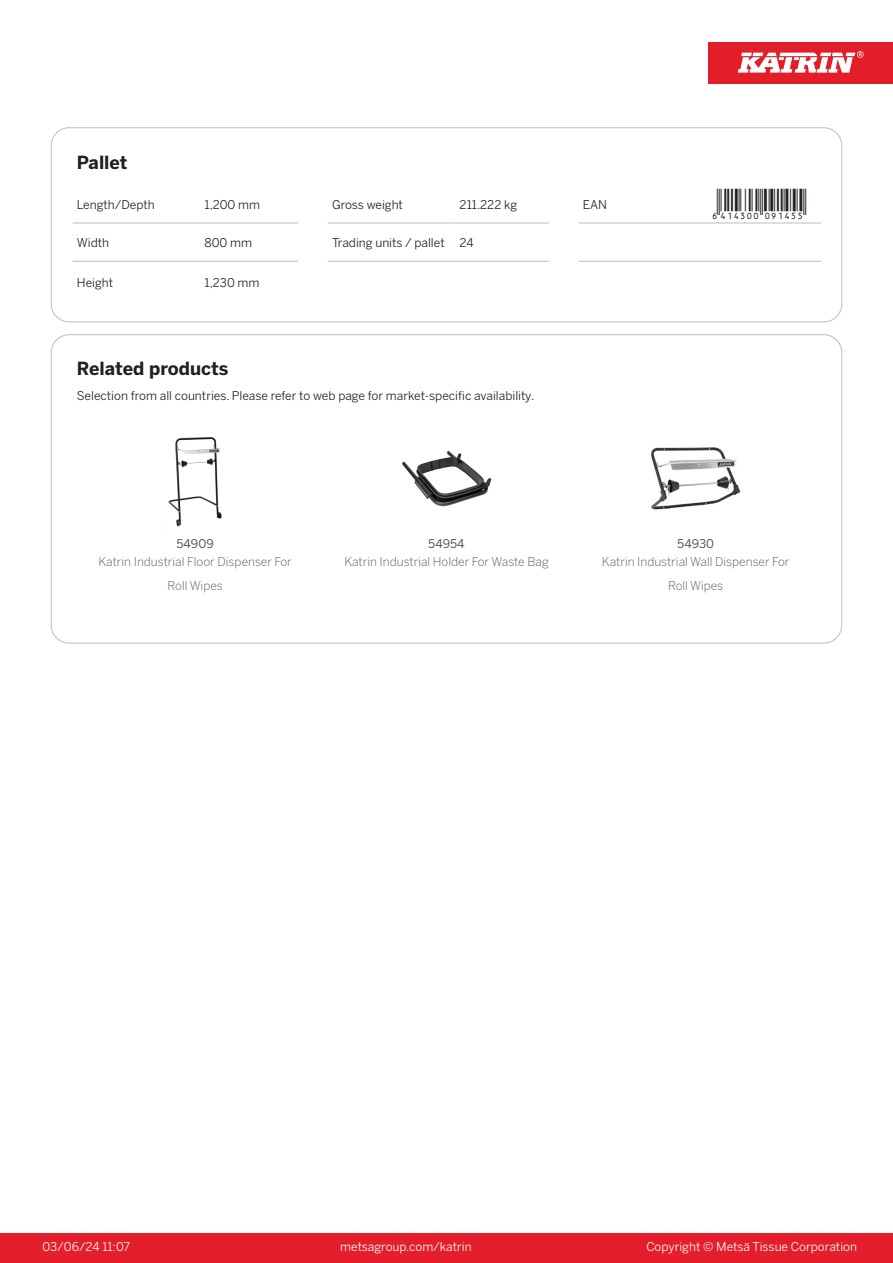
<style>
.page{position:relative;width:893px;height:1263px;background:#fff}
.page>*{position:absolute;margin:0;border:0;box-sizing:border-box;transform-origin:0 0}
.T_EAN{font:30px "Viisas EAN Matala";color:#231f20}
.T_TableHeader{font:700 18px "Benton Sans";color:#231f20}
.T_TableBody{font:12px "Benton Sans";color:#231f20}
.T_RelatedName{font:300 12px/24px "Benton Sans";color:#57585a;text-align:center}
.t1{font:12px "Benton Sans";color:#fff}
.T_RelatedCode{font:12px "Benton Sans";color:#57585a}
</style>
<div class="page">
<div style="left:0;top:1233px;width:893px;height:30px;background:#e41e2b"></div>
<div style="left:708px;top:43px;width:185px;height:41px;background:#e31e28"></div>
<svg style="left:738px;top:51px;width:126px;height:22px"></svg>
<hr style="left:73px;top:223px;width:127px;height:1px;background:#bcbdc0">
<hr style="left:200px;top:223px;width:98px;height:1px;background:#bcbdc0">
<hr style="left:328px;top:223px;width:127px;height:1px;background:#bcbdc0">
<hr style="left:455px;top:223px;width:94px;height:1px;background:#bcbdc0">
<hr style="left:579px;top:223px;width:127px;height:1px;background:#bcbdc0">
<hr style="left:706px;top:223px;width:115px;height:1px;background:#bcbdc0">
<hr style="left:73px;top:261px;width:127px;height:1px;background:#bcbdc0">
<hr style="left:200px;top:261px;width:98px;height:1px;background:#bcbdc0">
<hr style="left:328px;top:261px;width:127px;height:1px;background:#bcbdc0">
<hr style="left:455px;top:261px;width:94px;height:1px;background:#bcbdc0">
<hr style="left:579px;top:261px;width:127px;height:1px;background:#bcbdc0">
<hr style="left:706px;top:261px;width:115px;height:1px;background:#bcbdc0">
<div style="left:51px;top:128px;width:791px;height:194px;border:1px solid #bcbdc0;border-radius:18px"></div>
<img style="left:168px;top:437px;width:54px;height:90px">
<img style="left:402px;top:451px;width:90px;height:56px">
<img style="left:651px;top:447px;width:90px;height:63px">
<p class="T_TableHeader" style="left:77px;top:151px;width:52px">Pallet</p>
<p class="T_TableBody" style="left:77px;top:197px;width:79px">Length/Depth</p>
<p class="T_TableBody" style="left:204px;top:197px;width:57px">1,200 mm</p>
<p class="T_TableBody" style="left:332px;top:197px;width:72px">Gross weight</p>
<p class="T_TableBody" style="left:460px;top:197px;width:59px">211.222 kg</p>
<p class="T_TableBody" style="left:583px;top:197px;width:26px">EAN</p>
<p class="T_EAN" style="left:710px;top:188px;width:97px">*6414300091455*</p>
<p class="T_TableBody" style="left:77px;top:235px;width:34px">Width</p>
<p class="T_TableBody" style="left:204px;top:235px;width:49px">800 mm</p>
<p class="T_TableBody" style="left:332px;top:235px;width:114px">Trading units / pallet</p>
<p class="T_TableBody" style="left:460px;top:235px;width:16px">24</p>
<p class="T_TableBody" style="left:77px;top:276px;width:38px">Height</p>
<p class="T_TableBody" style="left:204px;top:276px;width:56px">1,230 mm</p>
<p class="T_TableHeader" style="left:77px;top:357px;width:153px">Related products</p>
<p class="T_TableBody" style="left:77px;top:388px;width:459px">Selection from all countries. Please refer to web page for market-specific availability.</p>
<p class="T_RelatedCode" style="left:177px;top:537px;width:39px">54909</p>
<p class="T_RelatedCode" style="left:428px;top:537px;width:38px">54954</p>
<p class="T_RelatedCode" style="left:677px;top:537px;width:38px">54930</p>
<p class="T_RelatedName" style="left:98px;top:550px;width:195px">Katrin Industrial Floor Dispenser For<br>Roll Wipes</p>
<p class="T_RelatedName" style="left:344px;top:550px;width:206px">Katrin Industrial Holder For Waste Bag</p>
<p class="T_RelatedName" style="left:602px;top:550px;width:189px">Katrin Industrial Wall Dispenser For<br>Roll Wipes</p>
<p class="t1" style="left:43px;top:1239px;width:89px">03/06/24 11:07</p>
<p class="t1" style="left:340px;top:1239px;width:133px">metsagroup.com/katrin</p>
<p class="t1" style="left:646px;top:1239px;width:212px">Copyright © Metsä Tissue Corporation</p>
</div>
